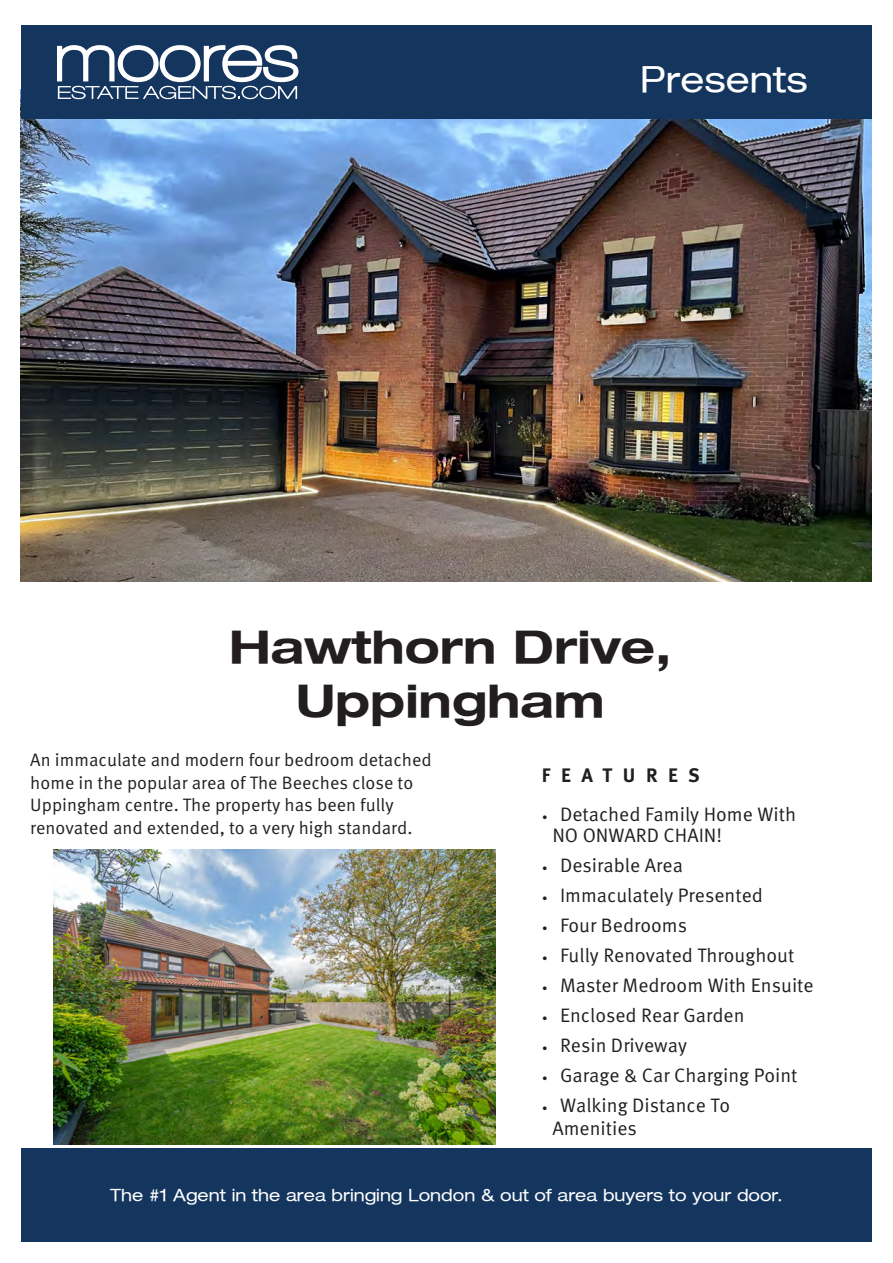
<style>
.page{position:relative;width:893px;height:1263px;background:#fff}
.page>*{position:absolute;margin:0;border:0;box-sizing:border-box;transform-origin:0 0}
.t1{font:700 expanded 45px/54px "Helvetica Neue LT";color:#221e1f;text-align:center}
.t2{font:expanded 36px "Helvetica Neue LT";color:#fff}
.t3{font:19.5px/20.5px "Meta Pro";color:#231f20}
.t4{font:700 19.5px "Meta Pro";letter-spacing:.54em;color:#231f20}
.t5{font:18px/22.5px "Meta Pro";color:#231f20}
.t6{font:expanded 16.8px "Helvetica Neue LT";color:#fff}
.s1{font-family:"Meta Pro Norm";font-size:10.5px}
</style>
<div class="page">
<img style="left:20px;top:90px;width:851px;height:491px">
<div style="left:21px;top:1148px;width:851px;height:94px;background:#13355e"></div>
<img style="left:53px;top:849px;width:443px;height:295px">
<div style="left:21px;top:26px;width:851px;height:93px;background:#13355e"></div>
<svg style="left:57px;top:45px;width:241px;height:54px"></svg>
<h2 class="t2" style="left:640px;top:57px;width:170px">Presents</h2>
<h1 class="t1" style="left:229px;top:619px;width:444px">Hawthorn Drive,<br>Uppingham</h1>
<p class="t5" style="left:30px;top:749px;width:403px">An immaculate and modern four bedroom detached home in the popular area of The Beeches close to Uppingham centre. The property has been fully renovated and extended, to a very high standard.</p>
<p class="t4" style="left:542px;top:760px;width:160px">FEATURES</p>
<p class="t3" style="left:552px;top:805px;width:245px;text-indent:-10px"><span class="s1">•</span> Detached Family Home With<br>NO ONWARD CHAIN!</p>
<p class="t3" style="left:542px;top:855px;width:142px"><span class="s1">•</span> Desirable Area</p>
<p class="t3" style="left:542px;top:885px;width:222px"><span class="s1">•</span> Immaculately Presented</p>
<p class="t3" style="left:542px;top:915px;width:147px"><span class="s1">•</span> Four Bedrooms</p>
<p class="t3" style="left:542px;top:945px;width:254px"><span class="s1">•</span> Fully Renovated Throughout</p>
<p class="t3" style="left:542px;top:975px;width:273px"><span class="s1">•</span> Master Medroom With Ensuite</p>
<p class="t3" style="left:542px;top:1005px;width:204px"><span class="s1">•</span> Enclosed Rear Garden</p>
<p class="t3" style="left:542px;top:1035px;width:147px"><span class="s1">•</span> Resin Driveway</p>
<p class="t3" style="left:542px;top:1065px;width:257px"><span class="s1">•</span> Garage &amp; Car Charging Point</p>
<p class="t3" style="left:552px;top:1094px;width:179px;line-height:23.4px;text-indent:-10px"><span class="s1">•</span> Walking Distance To<br>Amenities</p>
<p class="t6" style="left:110px;top:1185px;width:674px">The #1 Agent in the area bringing London &amp; out of area buyers to your door.</p>
</div>
